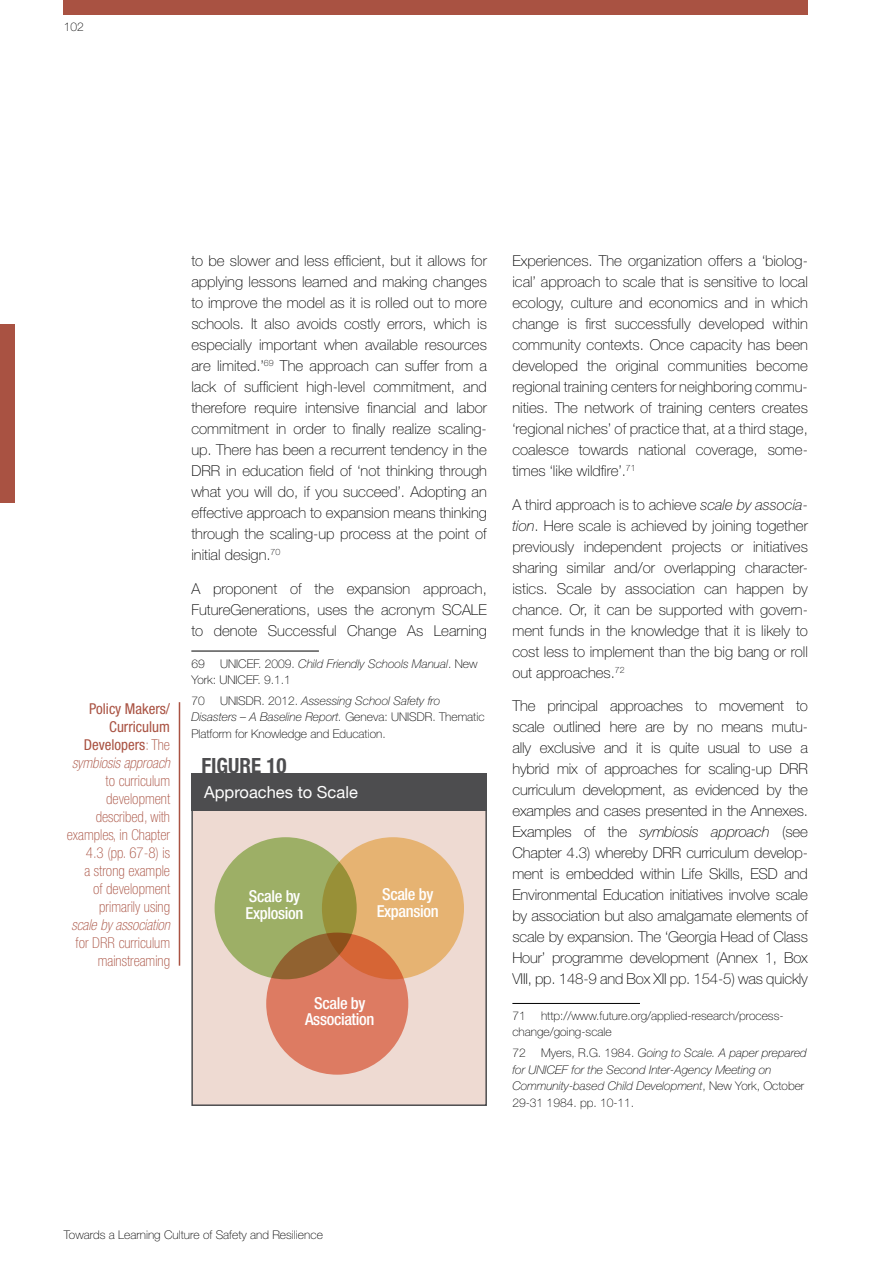
<style>
.page{position:relative;width:893px;height:1263px;background:#fff}
.page>*{position:absolute;margin:0;border:0;box-sizing:border-box;transform-origin:0 0}
.t1{font:700 condensed 21px "Helvetica Neue LT Pro";color:#4d4d4f}
.t2{font:500 condensed 16.5px/16.5px "Helvetica Neue LT Pro";letter-spacing:-.02em;color:#fff;text-align:center}
.t3{font:16.5px "Helvetica Neue LT";color:#fff}
.t4{font:100 15px/21px "Helvetica Neue LT Pro";color:#000;text-align:justify}
.t5{font:100 condensed 15px/18px "Helvetica Neue LT Pro";color:#a95242;text-align:right}
.t6{font:condensed 15px/18px "Helvetica Neue LT Pro";color:#a95242;text-align:right}
.t7{font:italic 100 condensed 15px "Helvetica Neue LT Pro";color:#a95242}
.t8{font:100 12px/16.5px "Helvetica Neue LT Pro";color:#000}
.t9{font:italic 100 12px/16.5px "Helvetica Neue LT Pro";color:#000}
.s1{font-weight:100}
.s2{font-weight:100;font-style:italic}
.s3{font-style:italic}
.s4{font-style:normal}
</style>
<div class="page">
<div style="left:64px;top:0;width:744px;height:15px;background:#a95242"></div>
<div style="left:0;top:324px;width:15px;height:179px;background:#a95242"></div>
<hr style="left:191px;top:651px;width:128px;height:1px;background:#000">
<hr style="left:512px;top:1003px;width:128px;height:1px;background:#000">
<div style="left:191px;top:774px;width:296px;height:332px;background:#eedad2;border:2px solid #4d4d4f"></div>
<div style="left:191px;top:773px;width:296px;height:37px;background:#4d4d4f"></div>
<div style="left:215px;top:837px;width:142px;height:142px;background:#9daf66;border-radius:50%"></div>
<svg style="left:266px;top:932px;width:142px;height:143px;fill:#dd7b62"></svg>
<svg style="left:322px;top:837px;width:142px;height:142px;fill:#e6b372"></svg>
<hr style="left:179px;top:702px;width:1px;height:264px;background:#a95242">
<p class="t8" style="left:64px;top:18px;width:22px">102</p>
<p class="t6" style="left:72px;top:699px;width:100px">Policy Makers/<br>Curriculum<br>Developers<span class="s1">: The </span><span class="s2">symbiosis approach</span></p>
<p class="t5" style="left:67px;top:772px;width:105px">to curriculum development described, with examples, in Chapter<br>4.3 (pp. 67-8) is<br>a strong example<br>of development primarily using</p>
<p class="t7" style="left:71px;top:916px;width:100px">scale by association</p>
<p class="t5" style="left:76px;top:934px;width:96px">for DRR curriculum mainstreaming</p>
<p class="t4" style="left:191px;top:250px;width:297px">to be slower and less efficient, but it allows for applying lessons learned and making changes to improve the model as it is rolled out to more schools. It also avoids costly errors, which is especially important when available resources are limited.’<sup>69</sup> The approach can suffer from a lack of sufficient high-level commitment, and therefore require intensive financial and labor commitment in order to finally realize scaling&shy;up. There has been a recurrent tendency in the DRR in education field of ‘not thinking through what you will do, if you succeed’. Adopting an effective approach to expansion means thinking through the scaling-up process at the point of initial design.<sup>70</sup></p>
<p class="t4" style="left:191px;top:578px;width:297px">A proponent of the expansion approach, FutureGenerations, uses the acronym SCALE to denote Successful Change As Learning</p>
<p class="t8" style="left:191px;top:655px;width:15px">69</p>
<p class="t8" style="left:191px;top:655px;width:288px;text-indent:29px">UNICEF. 2009. <span class="s3">Child Friendly Schools Manual</span>. New<br>York: UNICEF. 9.1.1</p>
<p class="t8" style="left:191px;top:692px;width:15px">70</p>
<p class="t8" style="left:191px;top:692px;width:295px;text-indent:29px">UNISDR. 2012. <span class="s3">Assessing School Safety fro<br>Disasters – A Baseline Report.</span> Geneva: UNISDR. Thematic<br>Platform for Knowledge and Education.</p>
<h1 class="t1" style="left:201px;top:753px;width:87px">FIGURE 10</h1>
<p class="t3" style="left:204px;top:782px;width:155px">Approaches to Scale</p>
<p class="t2" style="left:246px;top:888px;width:59px;text-align:left">Scale by<br>Explosion</p>
<p class="t2" style="left:377px;top:886px;width:64px">Scale by<br>Expansion</p>
<p class="t2" style="left:305px;top:994px;width:71px">Scale by<br>Association</p>
<p class="t4" style="left:512px;top:250px;width:297px">Experiences. The organization offers a ‘biolog&shy;ical’ approach to scale that is sensitive to local ecology, culture and economics and in which change is first successfully developed within community contexts. Once capacity has been developed the original communities become regional training centers for neighboring commu&shy;nities. The network of training centers creates ‘regional niches’ of practice that, at a third stage, coalesce towards national coverage, some&shy;times ‘like wildfire’.<sup>71</sup></p>
<p class="t4" style="left:512px;top:494px;width:297px">A third approach is to achieve <span class="s3">scale by associa&shy;tion</span>. Here scale is achieved by joining together previously independent projects or initiatives sharing similar and/or overlapping character&shy;istics. Scale by association can happen by chance. Or, it can be supported with govern&shy;ment funds in the knowledge that it is likely to cost less to implement than the big bang or roll out approaches.<sup>72</sup></p>
<p class="t4" style="left:512px;top:695px;width:297px">The principal approaches to movement to scale outlined here are by no means mutu&shy;ally exclusive and it is quite usual to use a hybrid mix of approaches for scaling-up DRR curriculum development, as evidenced by the examples and cases presented in the Annexes.<br>Examples of the <span class="s3">symbiosis approach</span> (see Chapter 4.3) whereby DRR curriculum develop&shy;ment is embedded within Life Skills, ESD and Environmental Education initiatives involve scale by association but also amalgamate elements of scale by expansion. The ‘Georgia Head of Class Hour’ programme development (Annex 1, Box VIII, pp. 148-9 and Box XII pp. 154-5) was quickly</p>
<p class="t8" style="left:512px;top:1007px;width:15px">71</p>
<p class="t8" style="left:512px;top:1007px;width:273px;text-indent:29px">http://www.future.org/applied-research/process&shy;change/going-scale</p>
<p class="t8" style="left:512px;top:1045px;width:15px">72</p>
<p class="t9" style="left:512px;top:1045px;width:296px;text-indent:29px"><span class="s4">Myers, R.G. 1984.</span> Going to Scale. A paper prepared for UNICEF for the Second Inter-Agency Meeting on Community-based Child Development<span class="s4">, New York, October 29-31 1984. pp. 10-11.</span></p>
<p class="t8" style="left:64px;top:1226px;width:261px">Towards a Learning Culture of Safety and Resilience</p>
</div>
